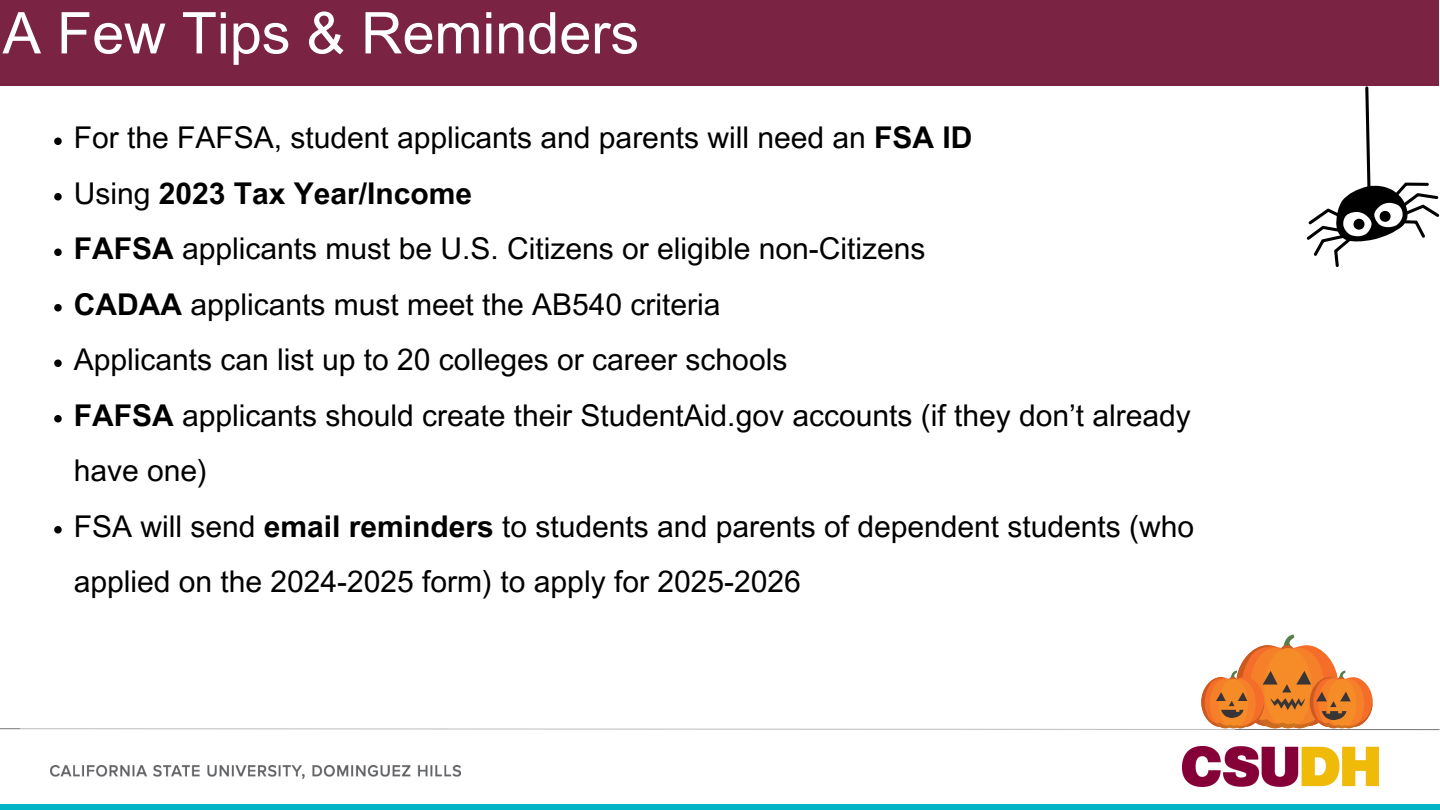
<style>
.page{position:relative;width:1440px;height:810px;background:#fff}
.page>*{position:absolute;margin:0;border:0;box-sizing:border-box;transform-origin:0 0}
.t1{font:57.6px "Arial MT Pro";color:#fff}
.t2{font:54px "Arial MT Pro";color:#fff}
.t3{font:30px/55.5px "Arial MT Pro";color:#000}
.t4{font:700 30px "Arial MT Pro";color:#000}
.s1{font-weight:700}
.s2{font-weight:400}
</style>
<div class="page">
<div style="left:0;top:804px;width:1440px;height:6px;background:#00b3c5"></div>
<img style="left:1183px;top:746px;width:196px;height:41px">
<img style="left:50px;top:765px;width:411px;height:13px">
<div style="left:0;top:0;width:1439px;height:86px;background:#7a2343"></div>
<svg style="left:54px;top:138px;width:8px;height:7px"></svg>
<svg style="left:54px;top:193px;width:8px;height:8px"></svg>
<svg style="left:54px;top:249px;width:8px;height:7px"></svg>
<svg style="left:54px;top:304px;width:8px;height:8px"></svg>
<svg style="left:54px;top:360px;width:8px;height:7px"></svg>
<svg style="left:54px;top:415px;width:8px;height:8px"></svg>
<svg style="left:54px;top:526px;width:8px;height:8px"></svg>
<svg style="left:1307px;top:86px;width:132px;height:181px"></svg>
<svg style="left:0;top:635px;width:1440px;height:95px"></svg>
<p class="t1" style="left:3px;top:12px;width:638px">A Few Tips &amp; Reminders</p>
<p class="t2" style="left:122px;top:46px;width:595px">SUBTITLE GOES HERE</p>
<p class="t3" style="left:74px;top:113px;width:900px">For the FAFSA, student applicants and parents will need an <span class="s1">FSA ID</span></p>
<p class="t4" style="left:74px;top:182px;width:400px"><span class="s2">Using</span> 2023 Tax Year/Income</p>
<p class="t3" style="left:74px;top:224px;width:853px"><span class="s1">FAFSA</span> applicants must be U.S. Citizens or eligible non-Citizens</p>
<p class="t3" style="left:74px;top:280px;width:648px"><span class="s1">CADAA</span> applicants must meet the AB540 criteria</p>
<p class="t3" style="left:74px;top:335px;width:715px">Applicants can list up to 20 colleges or career schools</p>
<p class="t3" style="left:74px;top:391px;width:1119px"><span class="s1">FAFSA</span> applicants should create their StudentAid.gov accounts (if they don’t already have one)</p>
<p class="t3" style="left:74px;top:502px;width:1122px">FSA will send <span class="s1">email reminders</span> to students and parents of dependent students (who applied on the 2024-2025 form) to apply for 2025-2026</p>
</div>
